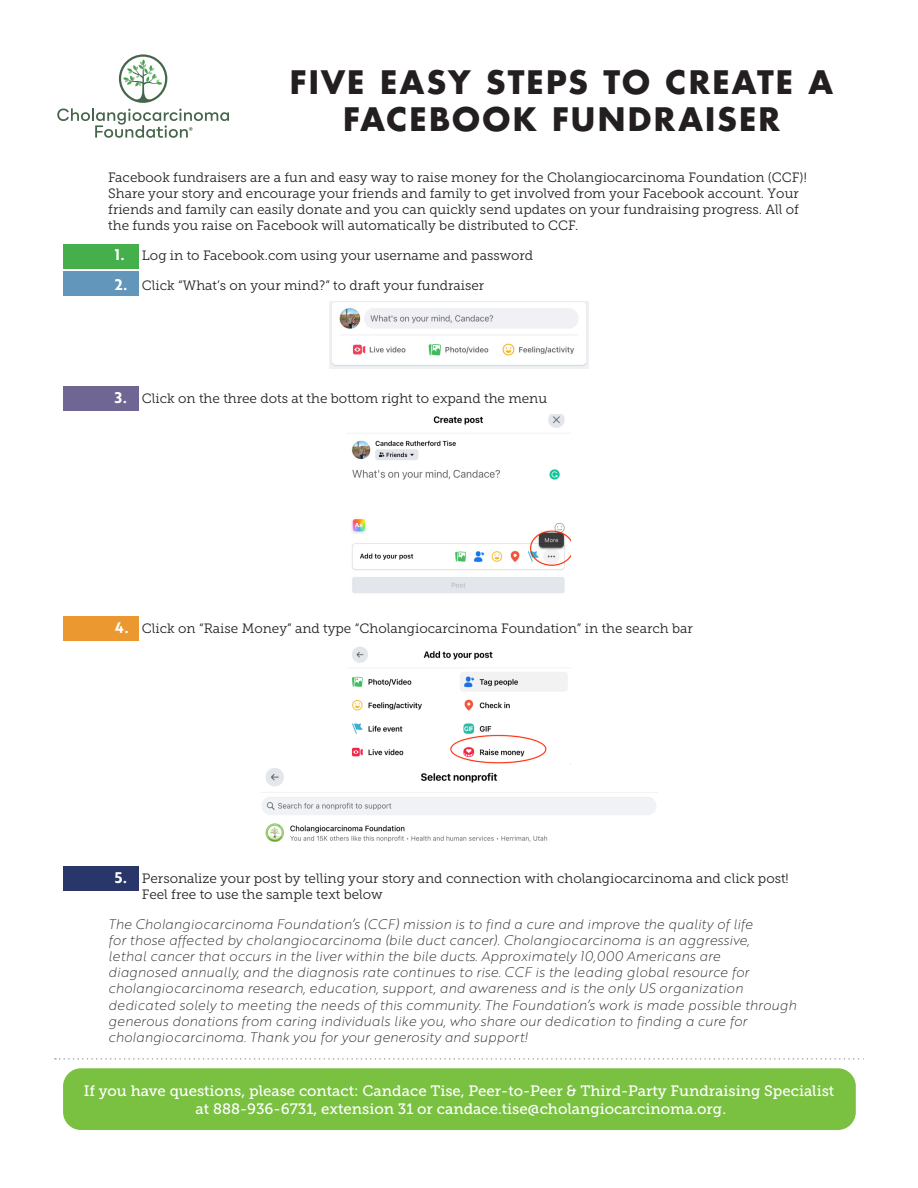
<style>
.page{position:relative;width:918px;height:1188px;background:#fff}
.page>*{position:absolute;margin:0;border:0;box-sizing:border-box;transform-origin:0 0}
.t1{font:700 31.5px/37.8px "Futura Std";letter-spacing:.07em;color:#231f20;text-align:center}
.t2{font:15px/18px "Museo Slab 500";color:#fff;text-align:center}
.t3{font:13.5px/16.2px "Museo Slab 300";color:#231f20}
.t4{font:13.5px/16.2px "Brother 1816 Thin Italic";color:#231f20}
.s1{font-family:"Brother 1816 Bold";font-size:15px;color:#fff}
</style>
<div class="page">
<svg style="left:55px;top:1058px;width:809px;height:2px"></svg>
<div style="left:63px;top:1068px;width:793px;height:62px;background:#7ac142;border-radius:18px"></div>
<div style="left:63px;top:244px;width:75px;height:24px;background:#44af4b"></div>
<div style="left:63px;top:271px;width:75px;height:25px;background:#6296ba"></div>
<div style="left:63px;top:386px;width:75px;height:25px;background:#6f6693"></div>
<div style="left:63px;top:616px;width:75px;height:24px;background:#ec9831"></div>
<div style="left:63px;top:866px;width:75px;height:24px;background:#29366a"></div>
<img style="left:330px;top:301px;width:259px;height:68px">
<img style="left:351px;top:415px;width:220px;height:178px">
<img style="left:351px;top:646px;width:217px;height:118px">
<img style="left:261px;top:768px;width:397px;height:74px">
<svg style="left:57px;top:54px;width:172px;height:84px"></svg>
<p class="t1" style="left:290px;top:63px;width:545px">FIVE EASY STEPS TO CREATE A<br>FACEBOOK FUNDRAISER</p>
<p class="t3" style="left:108px;top:169px;width:700px">Facebook fundraisers are a fun and easy way to raise money for the Cholangiocarcinoma Foundation (CCF)!<br>Share your story and encourage your friends and family to get involved from your Facebook account. Your friends and family can easily donate and you can quickly send updates on your fundraising progress. All of the funds you raise on Facebook will automatically be distributed to CCF.</p>
<p class="t3" style="left:115px;top:247px;width:420px"><span class="s1">1.</span> Log in to Facebook.com using your username and password</p>
<p class="t3" style="left:115px;top:277px;width:371px"><span class="s1">2.</span> Click “What’s on your mind?” to draft your fundraiser</p>
<p class="t3" style="left:115px;top:391px;width:434px"><span class="s1">3.</span> Click on the three dots at the bottom right to expand the menu</p>
<p class="t3" style="left:115px;top:621px;width:579px"><span class="s1">4.</span> Click on “Raise Money” and type “Cholangiocarcinoma Foundation” in the search bar</p>
<p class="t3" style="left:142px;top:870px;width:648px;text-indent:-27px"><span class="s1">5.</span> Personalize your post by telling your story and connection with cholangiocarcinoma and click post!<br>Feel free to use the sample text below</p>
<p class="t4" style="left:108px;top:915px;width:690px">The Cholangiocarcinoma Foundation’s (CCF) mission is to find a cure and improve the quality of life<br>for those affected by cholangiocarcinoma (bile duct cancer). Cholangiocarcinoma is an aggressive,<br>lethal cancer that occurs in the liver within the bile ducts. Approximately 10,000 Americans are<br>diagnosed annually, and the diagnosis rate continues to rise. CCF is the leading global resource for cholangiocarcinoma research, education, support, and awareness and is the only US organization dedicated solely to meeting the needs of this community. The Foundation’s work is made possible through generous donations from caring individuals like you, who share our dedication to finding a cure for cholangiocarcinoma. Thank you for your generosity and support!</p>
<p class="t2" style="left:84px;top:1082px;width:752px">If you have questions, please contact: Candace Tise, Peer-to-Peer &amp; Third-Party Fundraising Specialist at 888-936-6731, extension 31 or candace.tise@cholangiocarcinoma.org.</p>
</div>
